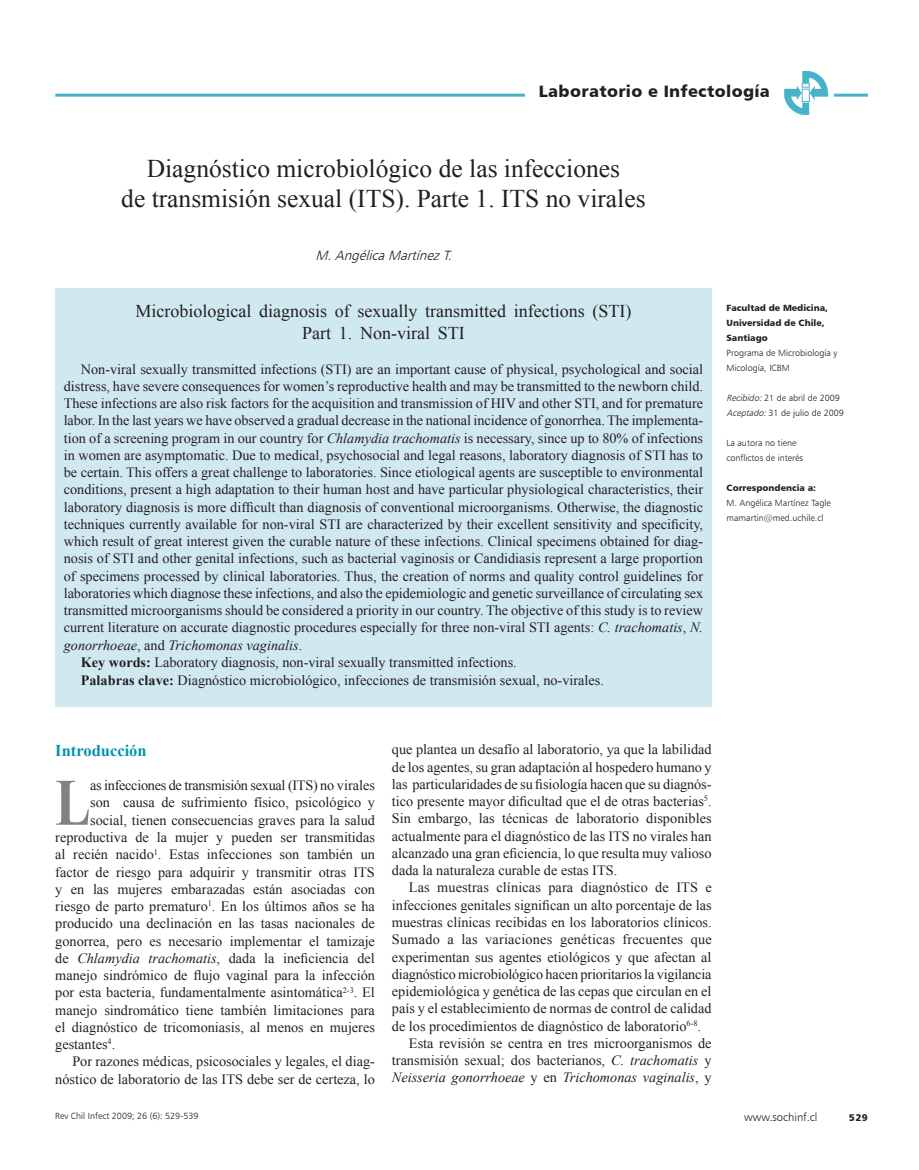
<style>
.page{position:relative;width:919px;height:1170px;background:#fff}
.page>*{position:absolute;margin:0;border:0;box-sizing:border-box;transform-origin:0 0}
._1-Texto_indepe{font:700 66.3px "Times New Roman";color:#808285;scale:.8 1}
._1titulo{font:25.5px/30.6px "Times New Roman";color:#231f20;text-align:center}
._4titulo_ingles{font:18px/21.6px "Times New Roman";color:#231f20;text-align:center}
._1tema{font:16.5px "Humanist 777 BT Black B";letter-spacing:.02em;color:#231f20}
._4subtitulo{font:700 16.5px "Times New Roman";color:#0093b0}
._5summary{font:14.25px/17.2px "Times New Roman";color:#231f20;text-align:justify}
._1texto{font:14.25px/17.2px "Times New Roman";color:#231f20;text-align:justify}
._1-Texto_indepe-2{font:14.25px "Times New Roman";color:#231f20}
._1-Texto_indepe-3{font:14.25px "Times New Roman";letter-spacing:-.02em;color:#231f20}
._1titulo-2{font:italic 13.5px "Humanist 777 BT Light B";color:#231f20}
.t1{font:11.25px "Humanist 777 BT Light B";color:#231f20}
.t2{font:9.75px "Humanist 777 BT Black B";color:#231f20}
._3pie-pag{font:9px "Humanist 777 BT Light B";color:#231f20}
._3pie-pag-2{font:9px "Humanist 777 BT Black B";color:#231f20}
.s1{font-style:italic}
.s2{font-weight:700}
</style>
<div class="page">
<hr style="left:55px;top:94px;width:812px;height:3px;background:#47b3ca">
<div style="left:778px;top:90px;width:55px;height:10px;background:#fff"></div>
<svg style="left:784px;top:71px;width:44px;height:44px"></svg>
<div style="left:525px;top:80px;width:258px;height:35px;background:#fff"></div>
<div style="left:55px;top:288px;width:656px;height:418px;background:#d0e8f0"></div>
<p class="_1tema" style="left:538px;top:80px;width:232px">Laboratorio e Infectología</p>
<p class="_1titulo" style="left:121px;top:152px;width:526px">Diagnóstico microbiológico de las infecciones<br>de transmisión sexual (ITS). Parte 1. ITS no virales</p>
<p class="_1titulo-2" style="left:315px;top:246px;width:142px">M.AngélicaMartínezT.</p>
<p class="_4titulo_ingles" style="left:135px;top:300px;width:497px">Microbiological diagnosis of sexually transmitted infections (STI)<br>Part 1. Non-viral STI</p>
<p class="_5summary" style="left:64px;top:360px;width:641px;text-indent:17px">Non-viral sexually transmitted infections (STI) are an important cause of physical, psychological and social distress, have severe consequences for women’s reproductive health and may be transmitted to the newborn child.<br>These infections are also risk factors for the acquisition and transmission of HIV and other STI, and for premature labor. In the last years we have observed a gradual decrease in the national incidence of gonorrhea. The implementa&shy;tion of a screening program in our country for <span class="s1">Chlamydia trachomatis</span> is necessary, since up to 80% of infections in women are asymptomatic. Due to medical, psychosocial and legal reasons, laboratory diagnosis of STI has to be certain. This offers a great challenge to laboratories. Since etiological agents are susceptible to environmental conditions, present a high adaptation to their human host and have particular physiological characteristics, their laboratory diagnosis is more difficult than diagnosis of conventional microorganisms. Otherwise, the diagnostic techniques currently available for non-viral STI are characterized by their excellent sensitivity and specificity, which result of great interest given the curable nature of these infections. Clinical specimens obtained for diag&shy;nosis of STI and other genital infections, such as bacterial vaginosis or Candidiasis represent a large proportion of specimens processed by clinical laboratories. Thus, the creation of norms and quality control guidelines for laboratories which diagnose these infections, and also the epidemiologic and genetic surveillance of circulating sex transmitted microorganisms should be considered a priority in our country. The objective of this study is to review current literature on accurate diagnostic procedures especially for three non-viral STI agents: <span class="s1">C. trachomatis</span>, <span class="s1">N. gonorrhoeae</span>, and <span class="s1">Trichomonas vaginalis</span>.</p>
<p class="_5summary" style="left:81px;top:653px;width:437px"><span class="s2">Key words:</span> Laboratory diagnosis, non-viral sexually transmitted infections.</p>
<p class="_5summary" style="left:81px;top:671px;width:524px"><span class="s2">Palabras clave:</span> Diagnóstico microbiológico, infecciones de transmisión sexual, no-virales.</p>
<p class="_3pie-pag-2" style="left:726px;top:302px;width:103px">Facultad de Medicina,</p>
<p class="_3pie-pag-2" style="left:726px;top:317px;width:99px">Universidad de Chile,</p>
<p class="_3pie-pag-2" style="left:726px;top:332px;width:43px">Santiago</p>
<p class="_3pie-pag" style="left:726px;top:347px;width:112px">Programa de Microbiología y</p>
<p class="_3pie-pag" style="left:726px;top:362px;width:65px">Micología, ICBM</p>
<p class="_3pie-pag" style="left:726px;top:392px;width:115px"><span class="s1">Recibido:</span>21 de abril de 2009</p>
<p class="_3pie-pag" style="left:726px;top:407px;width:119px"><span class="s1">Aceptado:</span>31 de julio de 2009</p>
<p class="_3pie-pag" style="left:726px;top:437px;width:71px">La autora no tiene</p>
<p class="_3pie-pag" style="left:726px;top:452px;width:78px">conflictos de interés</p>
<p class="_3pie-pag-2" style="left:726px;top:482px;width:91px">Correspondencia a:</p>
<p class="_3pie-pag" style="left:726px;top:497px;width:106px">M. Angélica Martínez Tagle</p>
<p class="_3pie-pag" style="left:726px;top:512px;width:98px">mamartin@med.uchile.cl</p>
<p class="_4subtitulo" style="left:55px;top:738px;width:93px">Introducción</p>
<p class="_1-Texto_indepe" style="left:55px;top:756px;width:46px">L</p>
<p class="_1-Texto_indepe-3" style="left:90px;top:775px;width:286px">as infecciones de transmisión sexual (ITS) no virales</p>
<p class="_1-Texto_indepe-2" style="left:90px;top:793px;width:286px">son causa de sufrimiento físico, psicológico y</p>
<p class="_1-Texto_indepe-2" style="left:90px;top:810px;width:286px">social, tienen consecuencias graves para la salud</p>
<p class="_1-Texto_indepe-2" style="left:55px;top:827px;width:321px">reproductiva de la mujer y pueden ser transmitidas</p>
<p class="_1-Texto_indepe-2" style="left:55px;top:844px;width:321px">al recién nacido<sup>1</sup>. Estas infecciones son también un</p>
<p class="_1-Texto_indepe-2" style="left:55px;top:862px;width:321px">factor de riesgo para adquirir y transmitir otras ITS</p>
<p class="_1-Texto_indepe-2" style="left:55px;top:879px;width:321px">y en las mujeres embarazadas están asociadas con</p>
<p class="_1-Texto_indepe-2" style="left:55px;top:896px;width:321px">riesgo de parto prematuro<sup>1</sup>. En los últimos años se ha</p>
<p class="_1-Texto_indepe-2" style="left:55px;top:913px;width:321px">producido una declinación en las tasas nacionales de</p>
<p class="_1-Texto_indepe-2" style="left:55px;top:931px;width:321px">gonorrea, pero es necesario implementar el tamizaje</p>
<p class="_1-Texto_indepe-2" style="left:55px;top:948px;width:321px">de <span class="s1">Chlamydia trachomatis</span>, dada la ineficiencia del</p>
<p class="_1-Texto_indepe-2" style="left:55px;top:965px;width:321px">manejo sindrómico de flujo vaginal para la infección</p>
<p class="_1-Texto_indepe-2" style="left:55px;top:982px;width:321px">por esta bacteria, fundamentalmente asintomática<sup>2-3</sup>. El</p>
<p class="_1-Texto_indepe-2" style="left:55px;top:1000px;width:321px">manejo sindromático tiene también limitaciones para</p>
<p class="_1-Texto_indepe-2" style="left:55px;top:1017px;width:321px">el diagnóstico de tricomoniasis, al menos en mujeres</p>
<p class="_1-Texto_indepe-2" style="left:55px;top:1034px;width:61px">gestantes<sup>4</sup>.</p>
<p class="_1texto" style="left:55px;top:1052px;width:321px;text-align:right">Por razones médicas, psicosociales y legales, el diag&shy;nóstico de laboratorio de las ITS debe ser de certeza, lo</p>
<p class="_3pie-pag" style="left:55px;top:1110px;width:145px">Rev Chil Infect 2009; 26 (6): 529-539</p>
<p class="_1texto" style="left:392px;top:740px;width:321px">que plantea un desafío al laboratorio, ya que la labilidad de los agentes, su gran adaptación al hospedero humano y las particularidades de su fisiología hacen que su diagnós&shy;tico presente mayor dificultad que el de otras bacterias<sup>5</sup>.<br>Sin embargo, las técnicas de laboratorio disponibles actualmente para el diagnóstico de las ITS no virales han alcanzado una gran eficiencia, lo que resulta muy valioso dada la naturaleza curable de estas ITS.</p>
<p class="_1texto" style="left:392px;top:878px;width:321px;text-indent:17px">Las muestras clínicas para diagnóstico de ITS e infecciones genitales significan un alto porcentaje de las muestras clínicas recibidas en los laboratorios clínicos.<br>Sumado a las variaciones genéticas frecuentes que experimentan sus agentes etiológicos y que afectan al diagnóstico microbiológico hacen prioritarios la vigilancia epidemiológica y genética de las cepas que circulan en el país y el establecimiento de normas de control de calidad de los procedimientos de diagnóstico de laboratorio<sup>6-8</sup>.</p>
<p class="_1texto" style="left:392px;top:1034px;width:321px;text-indent:17px">Esta revisión se centra en tres microorganismos de transmisión sexual; dos bacterianos, <span class="s1">C. trachomatis</span> y <span class="s1">Neisseria gonorrhoeae</span> y en <span class="s1">Trichomonas vaginalis</span>, y</p>
<p class="t1" style="left:744px;top:1110px;width:75px">www.sochinf.cl</p>
<p class="t2" style="left:848px;top:1111px;width:20px">529</p>
</div>
